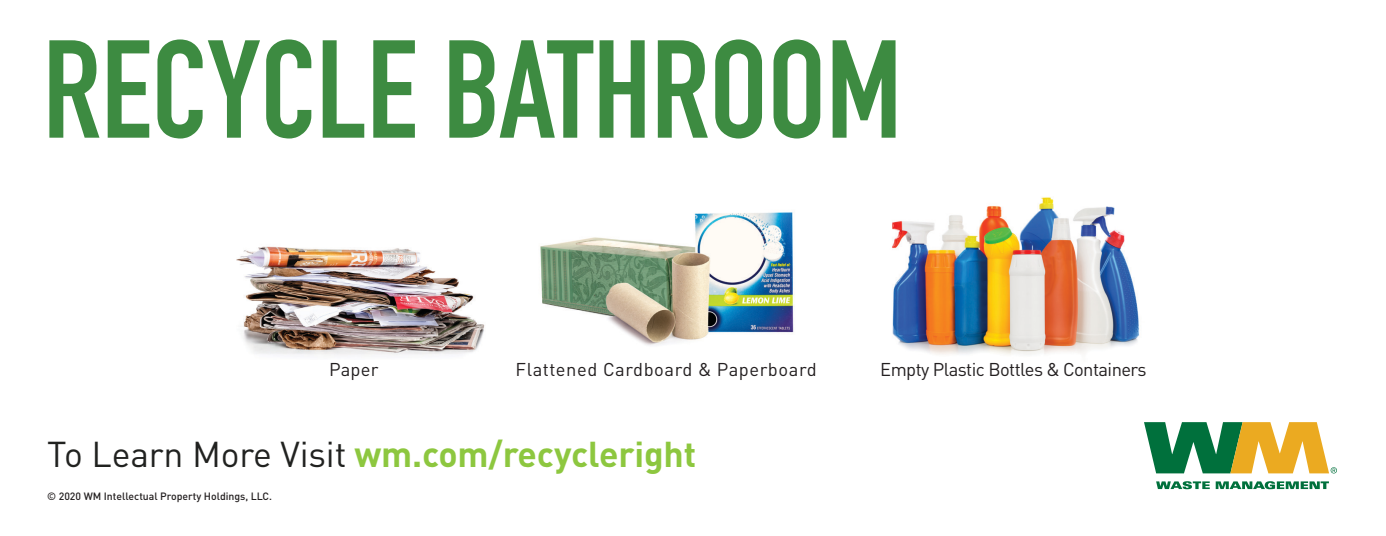
<style>
.page{position:relative;width:1386px;height:536px;background:#fff}
.page>*{position:absolute;margin:0;border:0;box-sizing:border-box;transform-origin:0 0}
.t1{font:700 136.85px "DIN Condensed";color:#3d8b41}
.t2{font:700 35.52px "DINOT";letter-spacing:-.005em;color:#8dc73f}
.t3{font:18.38px "DINOT";letter-spacing:-.03em;color:#231f20}
.t4{font:18.38px "DINOT";letter-spacing:.03em;color:#231f20}
.t5{font:18.38px "DINOT";color:#231f20}
.t6{font:500 10.5px "DINOT";color:#231f20}
.s1{font-weight:400;color:#212220}
</style>
<div class="page">
<img style="left:892px;top:197px;width:247px;height:158px">
<img style="left:540px;top:212px;width:254px;height:133px">
<img style="left:236px;top:246px;width:249px;height:109px">
<svg style="left:1156px;top:481px;width:54px;height:8px"></svg>
<svg style="left:1216px;top:481px;width:113px;height:8px"></svg>
<svg style="left:1144px;top:422px;width:193px;height:51px"></svg>
<p class="t1" style="left:43px;top:-2px;width:861px">RECYCLE BATHROOM</p>
<p class="t5" style="left:329px;top:356px;width:51px">Paper</p>
<p class="t4" style="left:516px;top:356px;width:303px">Flattened Cardboard &amp; Paperboard</p>
<p class="t3" style="left:880px;top:355px;width:268px">Empty Plastic Bottles &amp; Containers</p>
<p class="t2" style="left:47px;top:426px;width:651px"><span class="s1">To Learn More Visit</span> wm.com/recycleright</p>
<p class="t6" style="left:47px;top:488px;width:226px">© 2020 WM Intellectual Property Holdings, LLC.</p>
</div>
